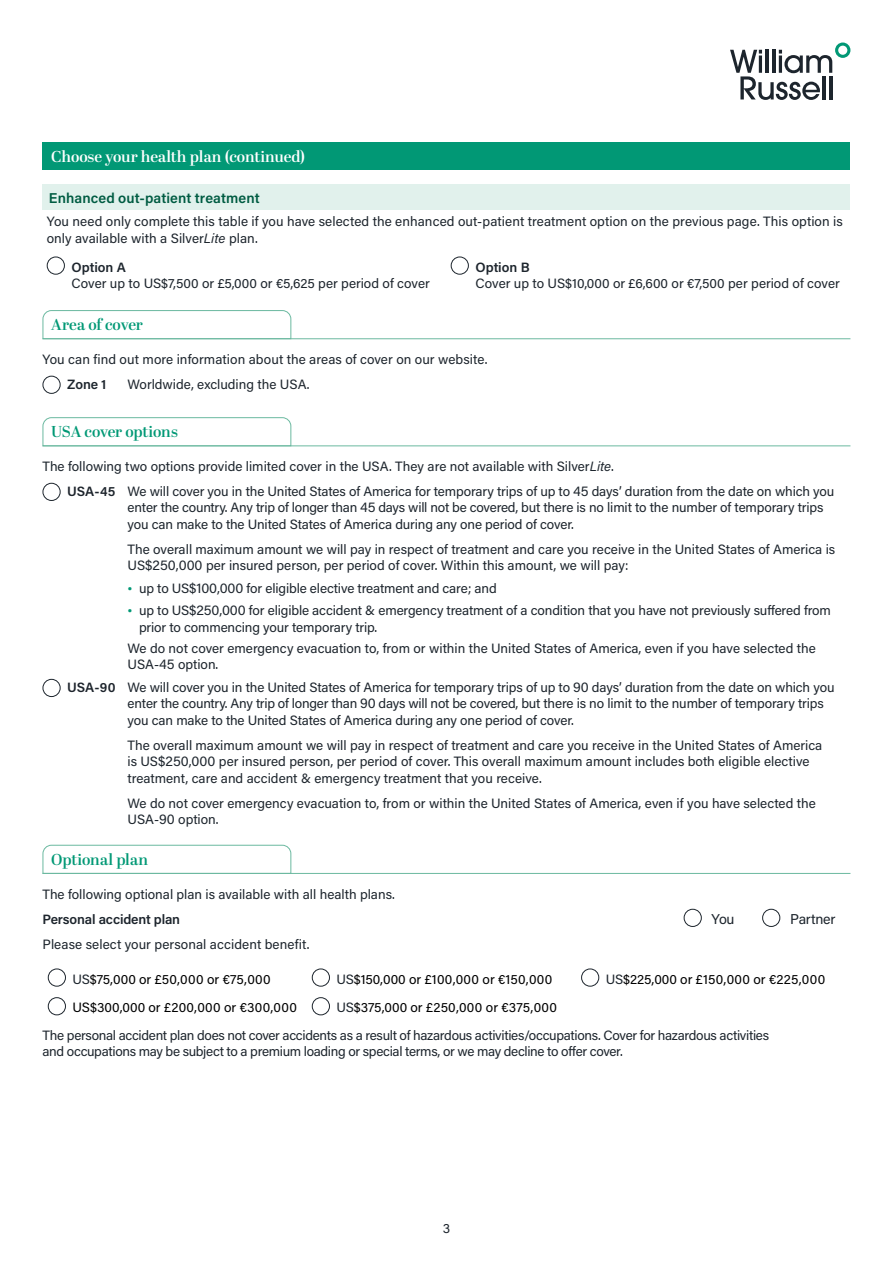
<style>
.page{position:relative;width:893px;height:1263px;background:#fff}
.page>*{position:absolute;margin:0;border:0;box-sizing:border-box;transform-origin:0 0}
.t1{font:600 15.75px "Abril Display";letter-spacing:-.01em;color:#019875}
.t2{font:600 15.75px "Abril Display";color:#fff}
.t3{font:600 14.25px "Acumin Pro";letter-spacing:.005em;color:#005c42}
.t4{font:14.25px "Acumin Pro";letter-spacing:-.02em;color:#1d252d}
.t5{font:13.5px/16.5px "Acumin Pro";letter-spacing:-.005em;color:#1d252d}
.t6{font:13.5px/27.5px "Acumin Pro";letter-spacing:-.025em;color:#1d252d}
.t7{font:13.5px "Acumin Pro";letter-spacing:.005em;color:#000}
.t8{font:600 13.5px "Acumin Pro";letter-spacing:-.005em;color:#1d252d}
.s1{font-style:italic}
.s2{font-weight:600;color:#1d242c}
.s3{font-family:"Abril Display";font-weight:700;color:#019875}
.s4{color:#1d252d}
.s5{color:#000}
</style>
<div class="page">
<svg style="left:730px;top:43px;width:120px;height:57px"></svg>
<hr style="left:822px;top:76px;width:4px;height:23px;background:#1d252d">
<hr style="left:829px;top:76px;width:3px;height:23px;background:#1d252d">
<div style="left:43px;top:142px;width:807px;height:28px;background:#019875"></div>
<div style="left:43px;top:185px;width:807px;height:25px;background:#e1f1ec"></div>
<div style="left:47px;top:257px;width:18px;height:18px;border:1px solid #1d252d;border-radius:50%"></div>
<div style="left:451px;top:257px;width:18px;height:18px;border:1px solid #1d252d;border-radius:50%"></div>
<svg style="left:42px;top:310px;width:250px;height:30px"></svg>
<hr style="left:43px;top:338px;width:807px;height:1px;background:#6bb9a0">
<div style="left:43px;top:376px;width:18px;height:18px;border:1px solid #1d252d;border-radius:50%"></div>
<svg style="left:42px;top:417px;width:250px;height:30px"></svg>
<hr style="left:43px;top:445px;width:807px;height:1px;background:#6bb9a0">
<div style="left:43px;top:483px;width:18px;height:18px;border:1px solid #1d252d;border-radius:50%"></div>
<div style="left:43px;top:679px;width:18px;height:18px;border:1px solid #1d252d;border-radius:50%"></div>
<svg style="left:42px;top:844px;width:250px;height:30px"></svg>
<hr style="left:43px;top:873px;width:807px;height:1px;background:#6bb9a0">
<div style="left:684px;top:909px;width:18px;height:18px;border:1px solid #1d252d;border-radius:50%"></div>
<div style="left:762px;top:909px;width:18px;height:18px;border:1px solid #1d252d;border-radius:50%"></div>
<div style="left:48px;top:968px;width:18px;height:18px;border:1px solid #1d252d;border-radius:50%"></div>
<div style="left:312px;top:968px;width:18px;height:18px;border:1px solid #1d252d;border-radius:50%"></div>
<div style="left:581px;top:968px;width:18px;height:18px;border:1px solid #1d252d;border-radius:50%"></div>
<div style="left:48px;top:997px;width:18px;height:18px;border:1px solid #1d252d;border-radius:50%"></div>
<div style="left:312px;top:997px;width:18px;height:18px;border:1px solid #1d252d;border-radius:50%"></div>
<p class="t2" style="left:51px;top:146px;width:256px">Choose your health plan (continued)</p>
<p class="t3" style="left:49px;top:188px;width:212px">Enhanced out-patient treatment</p>
<p class="t5" style="left:47px;top:213px;width:798px">You need only complete this table if you have selected the enhanced out-patient treatment option on the previous page. This option is only available with a Silver<span class="s1">Lite</span> plan.</p>
<p class="t8" style="left:72px;top:257px;width:56px">Option A</p>
<p class="t5" style="left:72px;top:275px;width:360px">Cover up to US$7,500 or £5,000 or €5,625 per period of cover</p>
<p class="t8" style="left:476px;top:257px;width:56px">Option B</p>
<p class="t5" style="left:476px;top:275px;width:366px">Cover up to US$10,000 or £6,600 or €7,500 per period of cover</p>
<p class="t1" style="left:51px;top:314px;width:93px">Area of cover</p>
<p class="t5" style="left:43px;top:351px;width:447px">You can find out more information about the areas of cover on our website.</p>
<p class="t8" style="left:67px;top:375px;width:41px">Zone 1</p>
<p class="t5" style="left:128px;top:375px;width:184px">Worldwide, excluding the USA.</p>
<p class="t1" style="left:51px;top:421px;width:128px">USA cover options</p>
<p class="t5" style="left:67px;top:454px;width:769px;line-height:24.5px;text-indent:-25px">The following two options provide limited cover in the USA. They are not available with Silver<span class="s1">Lite</span>.<br><span class="s2">USA-45</span> We will cover you in the United States of America for temporary trips of up to 45 days’ duration from the date on which you</p>
<p class="t5" style="left:128px;top:499px;width:697px">enter the country. Any trip of longer than 45 days will not be covered, but there is no limit to the number of temporary trips you can make to the United States of America during any one period of cover.</p>
<p class="t5" style="left:128px;top:540px;width:709px">The overall maximum amount we will pay in respect of treatment and care you receive in the United States of America is<br>US$250,000 per insured person, per period of cover. Within this amount, we will pay:</p>
<p class="t5" style="left:128px;top:580px;width:371px"><span class="s3">•</span> up to US$100,000 for eligible elective treatment and care; and</p>
<p class="t5" style="left:139px;top:602px;width:693px;text-indent:-11px"><span class="s3">•</span> up to US$250,000 for eligible accident &amp; emergency treatment of a condition that you have not previously suffered from prior to commencing your temporary trip.</p>
<p class="t5" style="left:128px;top:639px;width:690px">We do not cover emergency evacuation to, from or within the United States of America, even if you have selected the<br>USA-45 option.</p>
<p class="t5" style="left:128px;top:678px;width:708px;text-indent:-60px"><span class="s2">USA-90</span> We will cover you in the United States of America for temporary trips of up to 90 days’ duration from the date on which you enter the country. Any trip of longer than 90 days will not be covered, but there is no limit to the number of temporary trips you can make to the United States of America during any one period of cover.</p>
<p class="t5" style="left:128px;top:736px;width:696px">The overall maximum amount we will pay in respect of treatment and care you receive in the United States of America is US$250,000 per insured person, per period of cover. This overall maximum amount includes both eligible elective treatment, care and accident &amp; emergency treatment that you receive.</p>
<p class="t5" style="left:128px;top:794px;width:690px">We do not cover emergency evacuation to, from or within the United States of America, even if you have selected the<br>USA-90 option.</p>
<p class="t1" style="left:51px;top:848px;width:99px">Optional plan</p>
<p class="t5" style="left:43px;top:885px;width:354px">The following optional plan is available with all health plans.</p>
<p class="t8" style="left:43px;top:910px;width:139px">Personal accident plan</p>
<p class="t4" style="left:712px;top:909px;width:24px">You</p>
<p class="t4" style="left:790px;top:909px;width:47px">Partner</p>
<p class="t5" style="left:43px;top:935px;width:268px">Please select your personal accident benefit.</p>
<p class="t7" style="left:72px;top:969px;width:200px"><span class="s4">US</span>$75,000 or £50,000 or €75,000</p>
<p class="t7" style="left:336px;top:969px;width:217px"><span class="s4">US</span>$150,000 or £100,000 or €150,000</p>
<p class="t7" style="left:606px;top:969px;width:221px"><span class="s4">US</span>$225,000 or £150,000 or €225,000</p>
<p class="t7" style="left:72px;top:998px;width:226px">US$300,000 or £200,000 or €300,000</p>
<p class="t6" style="left:43px;top:993px;width:728px;text-indent:294px">US<span class="s5">$375,000 or £250,000 or €375,000<br></span>The personal accident plan does not cover accidents as a result of hazardous activities/occupations. Cover for hazardous activities</p>
<p class="t6" style="left:43px;top:1037px;width:582px">and occupations may be subject to a premium loading or special terms, or we may decline to offer cover.</p>
<p class="t5" style="left:443px;top:1220px;width:9px">3</p>
</div>
